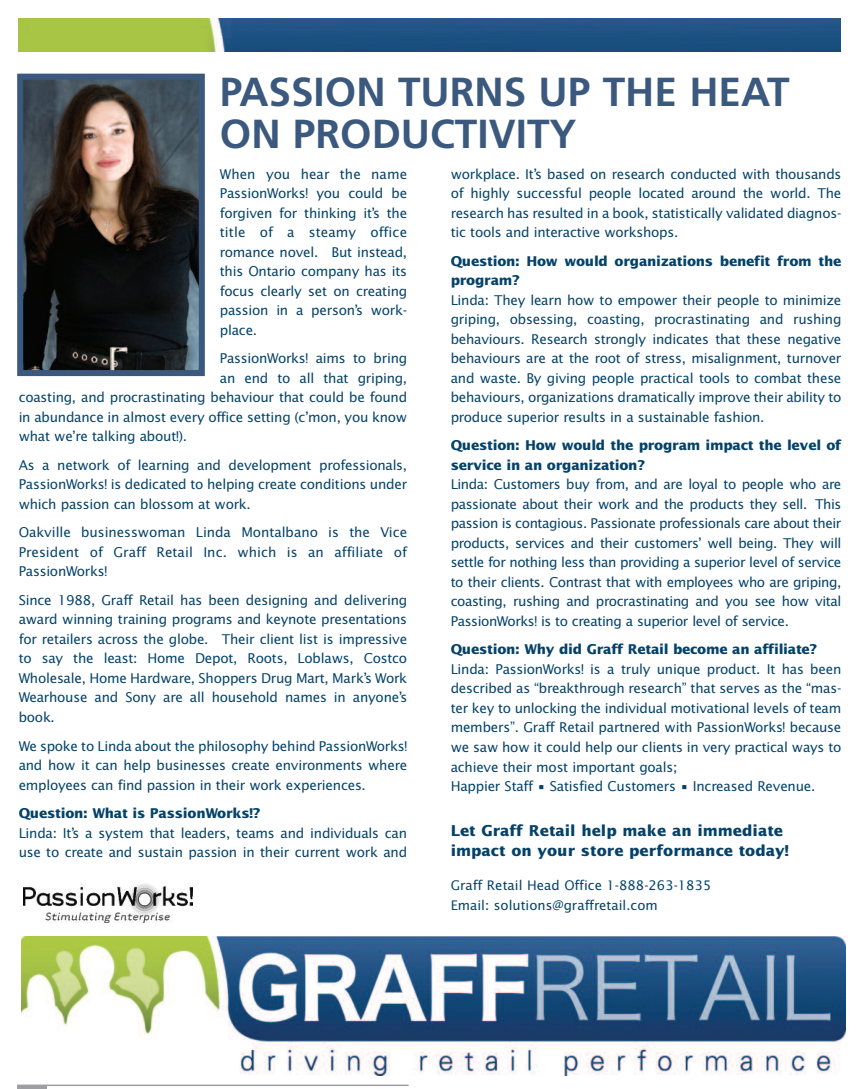
<style>
.page{position:relative;width:858px;height:1089px;background:#fff}
.page>*{position:absolute;margin:0;border:0;box-sizing:border-box;transform-origin:0 0}
.t1{font:700 40.5px/42px "Frutiger";color:#3b597e}
.t2{font:700 15px/19.5px "Lucida Sans";color:#044269}
.t3{font:13.5px/19.5px "Lucida Sans";letter-spacing:-.02em;color:#044269;text-align:justify}
.t4{font:700 13.5px/19.5px "Lucida Sans";letter-spacing:-.02em;color:#044269}
.t5{font:13.2px/19.5px "Lucida Sans";color:#044269}
</style>
<div class="page">
<hr style="left:17px;top:1085px;width:29px;height:3px;background:#9d9fa2">
<hr style="left:17px;top:1084px;width:392px;height:1px;background:#9d9fa2">
<img style="left:24px;top:81px;width:174px;height:288px">
<div style="left:17px;top:74px;width:188px;height:302px;border:6px solid #3b597e"></div>
<img style="left:22px;top:936px;width:823px;height:139px">
<img style="left:23px;top:882px;width:170px;height:40px">
<img style="left:19px;top:18px;width:822px;height:33px">
<h1 class="t1" style="left:220px;top:74px;width:571px">PASSION TURNS UP THE HEAT<br>ON PRODUCTIVITY</h1>
<p class="t3" style="left:220px;top:165px;width:189px">When you hear the name PassionWorks! you could be forgiven for thinking it’s the title of a steamy office romance novel. But instead, this Ontario company has its focus clearly set on creating passion in a person’s work&shy;place.</p>
<p class="t3" style="left:220px;top:349px;width:189px">PassionWorks! aims to bring</p>
<p class="t3" style="left:220px;top:369px;width:189px">an end to all that griping,</p>
<p class="t3" style="left:19px;top:388px;width:390px">coasting, and procrastinating behaviour that could be found</p>
<p class="t3" style="left:19px;top:408px;width:390px">in abundance in almost every office setting (c’mon, you know</p>
<p class="t3" style="left:19px;top:427px;width:170px">what we’re talking about!).</p>
<p class="t3" style="left:19px;top:456px;width:390px">As a network of learning and development professionals, PassionWorks! is dedicated to helping create conditions under which passion can blossom at work.</p>
<p class="t3" style="left:19px;top:523px;width:390px">Oakville businesswoman Linda Montalbano is the Vice President of Graff Retail Inc. which is an affiliate of PassionWorks!</p>
<p class="t3" style="left:19px;top:591px;width:390px">Since 1988, Graff Retail has been designing and delivering award winning training programs and keynote presentations for retailers across the globe. Their client list is impressive to say the least: Home Depot, Roots, Loblaws, Costco Wholesale, Home Hardware, Shoppers Drug Mart, Mark’s Work Wearhouse and Sony are all household names in anyone’s book.</p>
<p class="t3" style="left:19px;top:736px;width:390px">We spoke to Linda about the philosophy behind PassionWorks! and how it can help businesses create environments where employees can find passion in their work experiences.</p>
<p class="t4" style="left:19px;top:804px;width:243px">Question: What is PassionWorks!?</p>
<p class="t3" style="left:19px;top:823px;width:390px">Linda: It’s a system that leaders, teams and individuals can use to create and sustain passion in their current work and</p>
<p class="t2" style="left:451px;top:821px;width:340px">Let Graff Retail help make an immediate impact on your store performance today!</p>
<p class="t5" style="left:451px;top:876px;width:262px">Graff Retail Head Office 1-888-263-1835<br>Email: solutions@graffretail.com</p>
<p class="t3" style="left:451px;top:165px;width:392px">workplace. It’s based on research conducted with thousands of highly successful people located around the world. The research has resulted in a book, statistically validated diagnos&shy;tic tools and interactive workshops.</p>
<p class="t4" style="left:451px;top:252px;width:392px">Question: How would organizations benefit from the program?</p>
<p class="t3" style="left:451px;top:291px;width:392px">Linda: They learn how to empower their people to minimize griping, obsessing, coasting, procrastinating and rushing behaviours. Research strongly indicates that these negative behaviours are at the root of stress, misalignment, turnover and waste. By giving people practical tools to combat these behaviours, organizations dramatically improve their ability to produce superior results in a sustainable fashion.</p>
<p class="t4" style="left:451px;top:436px;width:392px">Question: How would the program impact the level of service in an organization?</p>
<p class="t3" style="left:451px;top:475px;width:392px">Linda: Customers buy from, and are loyal to people who are passionate about their work and the products they sell. This passion is contagious. Passionate professionals care about their products, services and their customers’ well being. They will settle for nothing less than providing a superior level of service to their clients. Contrast that with employees who are griping, coasting, rushing and procrastinating and you see how vital PassionWorks! is to creating a superior level of service.</p>
<p class="t4" style="left:451px;top:640px;width:368px">Question: Why did Graff Retail become an affiliate?</p>
<p class="t3" style="left:451px;top:660px;width:392px;text-align:left">Linda: PassionWorks! is a truly unique product. It has been described as “breakthrough research” that serves as the “mas&shy;ter key to unlocking the individual motivational levels of team members”. Graff Retail partnered with PassionWorks! because we saw how it could help our clients in very practical ways to achieve their most important goals;<br>Happier Staff • Satisfied Customers • Increased Revenue.</p>
</div>
